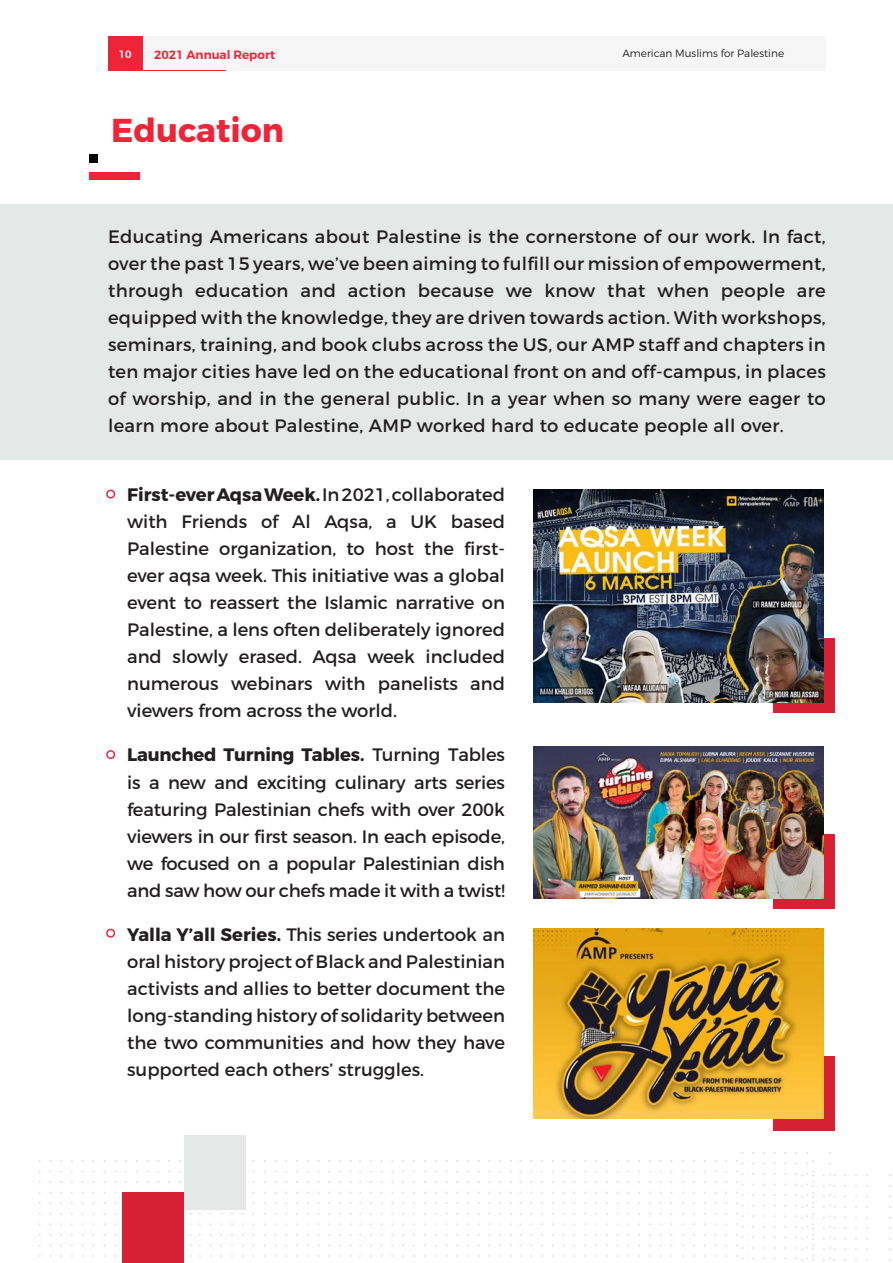
<style>
.page{position:relative;width:893px;height:1263px;background:#fff}
.page>*{position:absolute;margin:0;border:0;box-sizing:border-box;transform-origin:0 0}
.Title_1{font:700 33px "Montserrat";color:#ee2539}
.Body_1{font:18px/27px "Montserrat";color:#231f20;text-align:justify}
.t1{font:600 12px "Montserrat";color:#ee2539}
.t2{font:300 10.5px "Montserrat";color:#231f20}
.t3{font:500 10.5px "Montserrat";color:#fff}
.s1{font-weight:700}
</style>
<div class="page">
<div style="left:142px;top:37px;width:684px;height:34px;background:#f6f6f6"></div>
<div style="left:108px;top:37px;width:34px;height:34px;background:#ee2539"></div>
<hr style="left:108px;top:70px;width:118px;height:1px;background:#ee2539">
<div style="left:89px;top:172px;width:51px;height:8px;background:#ee2539"></div>
<div style="left:89px;top:154px;width:9px;height:8px;background:#040503"></div>
<div style="left:123px;top:1192px;width:61px;height:71px;background:#d52133"></div>
<div style="left:184px;top:1135px;width:61px;height:75px;background:#e5e8e7"></div>
<svg style="left:736px;top:1160px;width:18px;height:4px"></svg>
<svg style="left:736px;top:1170px;width:18px;height:5px"></svg>
<svg style="left:736px;top:1181px;width:18px;height:15px"></svg>
<svg style="left:736px;top:1202px;width:18px;height:15px"></svg>
<svg style="left:736px;top:1223px;width:18px;height:5px"></svg>
<svg style="left:736px;top:1234px;width:18px;height:4px"></svg>
<svg style="left:736px;top:1244px;width:18px;height:5px"></svg>
<svg style="left:736px;top:1255px;width:18px;height:4px"></svg>
<div style="left:106px;top:490px;width:9px;height:9px;border:2px solid #ee2539;border-radius:50%"></div>
<div style="left:106px;top:750px;width:9px;height:9px;border:2px solid #ee2539;border-radius:50%"></div>
<div style="left:106px;top:929px;width:9px;height:9px;border:2px solid #ee2539;border-radius:50%"></div>
<div style="left:0;top:204px;width:893px;height:255px;background:#e5e8e7"></div>
<svg style="left:823px;top:1184px;width:13px;height:3px"></svg>
<svg style="left:823px;top:1205px;width:13px;height:3px"></svg>
<svg style="left:823px;top:1215px;width:13px;height:4px"></svg>
<svg style="left:823px;top:1226px;width:13px;height:3px"></svg>
<svg style="left:823px;top:1236px;width:13px;height:4px"></svg>
<svg style="left:823px;top:1247px;width:13px;height:3px"></svg>
<svg style="left:823px;top:1257px;width:13px;height:4px"></svg>
<svg style="left:795px;top:1170px;width:19px;height:91px"></svg>
<div style="left:773px;top:638px;width:61px;height:75px;background:#d52133"></div>
<div style="left:773px;top:834px;width:61px;height:75px;background:#d52133"></div>
<div style="left:773px;top:1056px;width:61px;height:74px;background:#d52133"></div>
<img style="left:533px;top:490px;width:291px;height:213px">
<img style="left:533px;top:746px;width:291px;height:152px">
<img style="left:533px;top:929px;width:291px;height:189px">
<p class="t3" style="left:119px;top:46px;width:14px">10</p>
<p class="t1" style="left:154px;top:47px;width:123px">2021 Annual Report</p>
<p class="t2" style="left:622px;top:47px;width:163px">American Muslims for Palestine</p>
<p class="Title_1" style="left:111px;top:110px;width:174px">Education</p>
<p class="Body_1" style="left:108px;top:223px;width:719px">Educating Americans about Palestine is the cornerstone of our work. In fact, over the past 15 years, we’ve been aiming to fulfill our mission of empowerment, through education and action because we know that when people are equipped with the knowledge, they are driven towards action. With workshops, seminars, training, and book clubs across the US, our AMP staff and chapters in ten major cities have led on the educational front on and off-campus, in places of worship, and in the general public. In a year when so many were eager to learn more about Palestine, AMP worked hard to educate people all over.</p>
<p class="Body_1" style="left:127px;top:481px;width:379px"><span class="s1">First-ever Aqsa Week.</span> In 2021, collaborated with Friends of Al Aqsa, a UK based Palestine organization, to host the first&shy;ever aqsa week. This initiative was a global event to reassert the Islamic narrative on Palestine, a lens often deliberately ignored and slowly erased. Aqsa week included numerous webinars with panelists and viewers from across the world.</p>
<p class="Body_1" style="left:127px;top:741px;width:379px"><span class="s1">Launched Turning Tables.</span> Turning Tables is a new and exciting culinary arts series featuring Palestinian chefs with over 200k viewers in our first season. In each episode, we focused on a popular Palestinian dish and saw how our chefs made it with a twist!</p>
<p class="Body_1" style="left:127px;top:920px;width:379px"><span class="s1">Yalla Y’all Series.</span> This series undertook an oral history project of Black and Palestinian activists and allies to better document the long-standing history of solidarity between the two communities and how they have supported each others’ struggles.</p>
</div>
